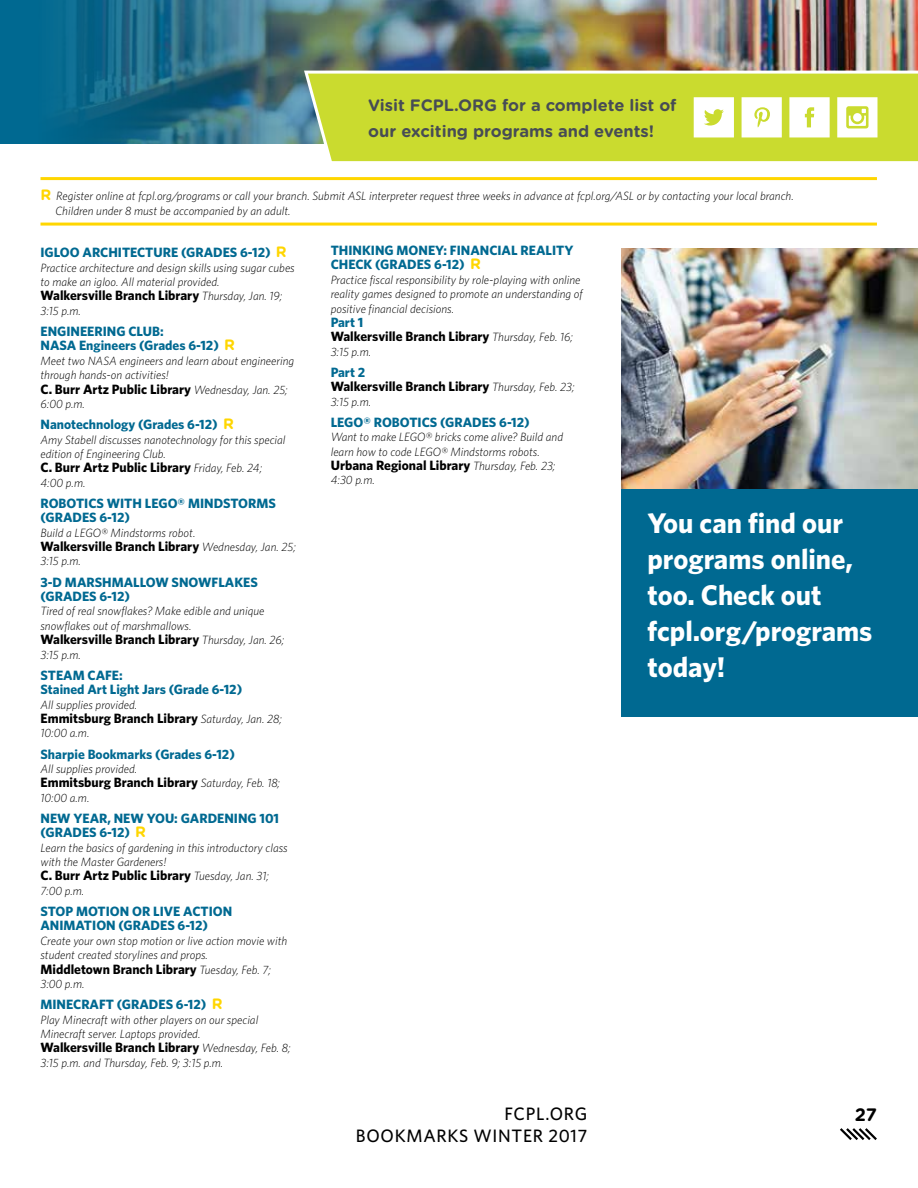
<style>
.page{position:relative;width:918px;height:1188px;background:#fff}
.page>*{position:absolute;margin:0;border:0;box-sizing:border-box;transform-origin:0 0}
.t1{font:700 28.5px/36px "Whitney";color:#fff}
.t2{font:500 18px "Whitney";letter-spacing:.04em;color:#000}
.t3{font:700 18px "Gotham Rounded";color:#000}
.t4{font:700 16.5px/25.2px "Gotham Rounded";color:#474c55}
.t5{font:700 13.5px/14.4px "Whitney";color:#000}
.t6{font:700 13.5px/14.4px "Whitney";color:#006991}
.t7{font:italic 300 12px/14.4px "Whitney";color:#000}
.s1{font-family:"Gotham Rounded";font-weight:700;font-style:normal;font-size:15px;color:#ffd600}
.s2{font-family:"Gotham Rounded";font-size:15px;color:#ffd600}
.s3{font-weight:300;font-style:italic;font-size:12px}
.s4{color:#006991}
</style>
<div class="page">
<svg style="left:840px;top:1128px;width:37px;height:12px"></svg>
<img style="left:0;top:0;width:918px;height:144px">
<svg style="left:302px;top:68px;width:616px;height:94px;background:#c8d83f"></svg>
<svg style="left:789px;top:97px;width:41px;height:40px"></svg>
<svg style="left:694px;top:97px;width:40px;height:40px"></svg>
<svg style="left:742px;top:97px;width:40px;height:40px"></svg>
<svg style="left:837px;top:97px;width:41px;height:40px"></svg>
<hr style="left:40px;top:177px;width:837px;height:3px;background:#ffd600">
<hr style="left:40px;top:223px;width:837px;height:3px;background:#ffd600">
<img style="left:621px;top:248px;width:297px;height:242px">
<div style="left:621px;top:490px;width:297px;height:227px;background:#006991"></div>
<h3 class="t4" style="left:368px;top:92px;width:310px">Visit FCPL.ORG for a complete list of our exciting programs and events!</h3>
<p class="t7" style="left:56px;top:189px;width:740px;text-indent:-15px"><span class="s1">R</span> Register online at fcpl.org/programs or call your branch. Submit ASL interpreter request three weeks in advance at fcpl.org/ASL or by contacting your local branch.<br>Children under 8 must be accompanied by an adult.</p>
<p class="t6" style="left:40px;top:245px;width:248px">IGLOO ARCHITECTURE (GRADES 6-12) <span class="s2">R</span></p>
<p class="t7" style="left:40px;top:260px;width:256px">Practice architecture and design skills using sugar cubes to make an igloo. All material provided.</p>
<p class="t5" style="left:40px;top:288px;width:243px">Walkersville Branch Library <span class="s3">Thursday, Jan. 19;</span></p>
<p class="t7" style="left:41px;top:303px;width:42px">3:15 p.m.</p>
<p class="t6" style="left:40px;top:324px;width:196px">ENGINEERING CLUB:<br>NASA Engineers (Grades 6-12) <span class="s2">R</span></p>
<p class="t7" style="left:40px;top:353px;width:255px">Meet two NASA engineers and learn about engineering through hands-on activities!</p>
<p class="t5" style="left:40px;top:381px;width:249px">C. Burr Artz Public Library <span class="s3">Wednesday, Jan. 25;</span></p>
<p class="t7" style="left:41px;top:396px;width:46px">6:00 p.m.</p>
<p class="t6" style="left:40px;top:417px;width:195px">Nanotechnology (Grades 6-12) <span class="s2">R</span></p>
<p class="t7" style="left:40px;top:432px;width:247px">Amy Stabell discusses nanotechnology for this special edition of Engineering Club.</p>
<p class="t5" style="left:40px;top:460px;width:223px">C. Burr Artz Public Library <span class="s3">Friday, Feb. 24;</span></p>
<p class="t7" style="left:41px;top:475px;width:46px">4:00 p.m.</p>
<p class="t6" style="left:40px;top:496px;width:237px">ROBOTICS WITH LEGO® MINDSTORMS (GRADES 6-12)</p>
<p class="t7" style="left:40px;top:525px;width:156px">Build a LEGO® Mindstorms robot.</p>
<p class="t5" style="left:40px;top:539px;width:257px">Walkersville Branch Library <span class="s3">Wednesday, Jan. 25;</span></p>
<p class="t7" style="left:41px;top:554px;width:42px">3:15 p.m.</p>
<p class="t6" style="left:40px;top:574px;width:219px">3-D MARSHMALLOW SNOWFLAKES (GRADES 6-12)</p>
<p class="t7" style="left:40px;top:604px;width:226px">Tired of real snowflakes? Make edible and unique snowflakes out of marshmallows.</p>
<p class="t5" style="left:40px;top:632px;width:245px">Walkersville Branch Library <span class="s3">Thursday, Jan. 26;</span></p>
<p class="t7" style="left:41px;top:647px;width:42px">3:15 p.m.</p>
<p class="t6" style="left:40px;top:667px;width:203px">STEAM CAFE:<br>Stained Art Light Jars (Grade 6-12)</p>
<p class="t7" style="left:41px;top:697px;width:98px">All supplies provided.</p>
<p class="t5" style="left:40px;top:711px;width:243px">Emmitsburg Branch Library <span class="s3">Saturday, Jan. 28;</span></p>
<p class="t7" style="left:40px;top:726px;width:50px">10:00 a.m.</p>
<p class="t6" style="left:40px;top:746px;width:196px">Sharpie Bookmarks (Grades 6-12)</p>
<p class="t7" style="left:41px;top:761px;width:98px">All supplies provided.</p>
<p class="t5" style="left:40px;top:775px;width:241px">Emmitsburg Branch Library <span class="s3">Saturday, Feb. 18;</span></p>
<p class="t7" style="left:40px;top:790px;width:50px">10:00 a.m.</p>
<p class="t6" style="left:40px;top:811px;width:240px">NEW YEAR, NEW YOU: GARDENING 101 (GRADES 6-12) <span class="s2">R</span></p>
<p class="t7" style="left:40px;top:840px;width:249px">Learn the basics of gardening in this introductory class with the Master Gardeners!</p>
<p class="t5" style="left:40px;top:868px;width:230px">C. Burr Artz Public Library <span class="s3">Tuesday, Jan. 31;</span></p>
<p class="t7" style="left:41px;top:883px;width:45px">7:00 p.m.</p>
<p class="t6" style="left:40px;top:904px;width:193px">STOP MOTION OR LIVE ACTION<br>ANIMATION (GRADES 6-12)</p>
<p class="t7" style="left:40px;top:933px;width:248px">Create your own stop motion or live action movie with student created storylines and props.</p>
<p class="t5" style="left:40px;top:961px;width:232px">Middletown Branch Library <span class="s3">Tuesday, Feb. 7;</span></p>
<p class="t7" style="left:41px;top:976px;width:46px">3:00 p.m.</p>
<p class="t6" style="left:40px;top:997px;width:184px">MINECRAFT (GRADES 6-12) <span class="s2">R</span></p>
<p class="t7" style="left:40px;top:1012px;width:219px">Play Minecraft with other players on our special<br>Minecraft server. Laptops provided.</p>
<p class="t5" style="left:40px;top:1040px;width:252px">Walkersville Branch Library <span class="s3">Wednesday, Feb. 8;</span></p>
<p class="t7" style="left:41px;top:1055px;width:184px">3:15 p.m. and Thursday, Feb. 9; 3:15 p.m.</p>
<p class="t6" style="left:331px;top:243px;width:244px">THINKING MONEY: FINANCIAL REALITY<br>CHECK (GRADES 6-12) <span class="s2">R</span></p>
<p class="t7" style="left:331px;top:272px;width:254px">Practice fiscal responsibility by role-playing with online reality games designed to promote an understanding of positive financial decisions.</p>
<p class="t5" style="left:331px;top:315px;width:244px"><span class="s4">Part 1<br></span>Walkersville Branch Library <span class="s3">Thursday, Feb. 16;</span></p>
<p class="t7" style="left:331px;top:344px;width:42px">3:15 p.m.</p>
<p class="t5" style="left:331px;top:365px;width:245px"><span class="s4">Part 2<br></span>Walkersville Branch Library <span class="s3">Thursday, Feb. 23;</span></p>
<p class="t7" style="left:331px;top:394px;width:42px">3:15 p.m.</p>
<p class="t6" style="left:331px;top:415px;width:200px">LEGO® ROBOTICS (GRADES 6-12)</p>
<p class="t7" style="left:331px;top:430px;width:234px">Want to make LEGO® bricks come alive? Build and learn how to code LEGO® Mindstorms robots.</p>
<p class="t5" style="left:331px;top:458px;width:226px">Urbana Regional Library <span class="s3">Thursday, Feb. 23;</span></p>
<p class="t7" style="left:331px;top:473px;width:46px">4:30 p.m.</p>
<h1 class="t1" style="left:647px;top:505px;width:227px">You can find our programs online, too. Check out fcpl.org/programs today!</h1>
<h2 class="t2" style="left:504px;top:1103px;width:84px">FCPL.ORG</h2>
<h2 class="t3" style="left:855px;top:1102px;width:24px">27</h2>
<h2 class="t2" style="left:356px;top:1124px;width:233px">BOOKMARKS WINTER 2017</h2>
</div>
